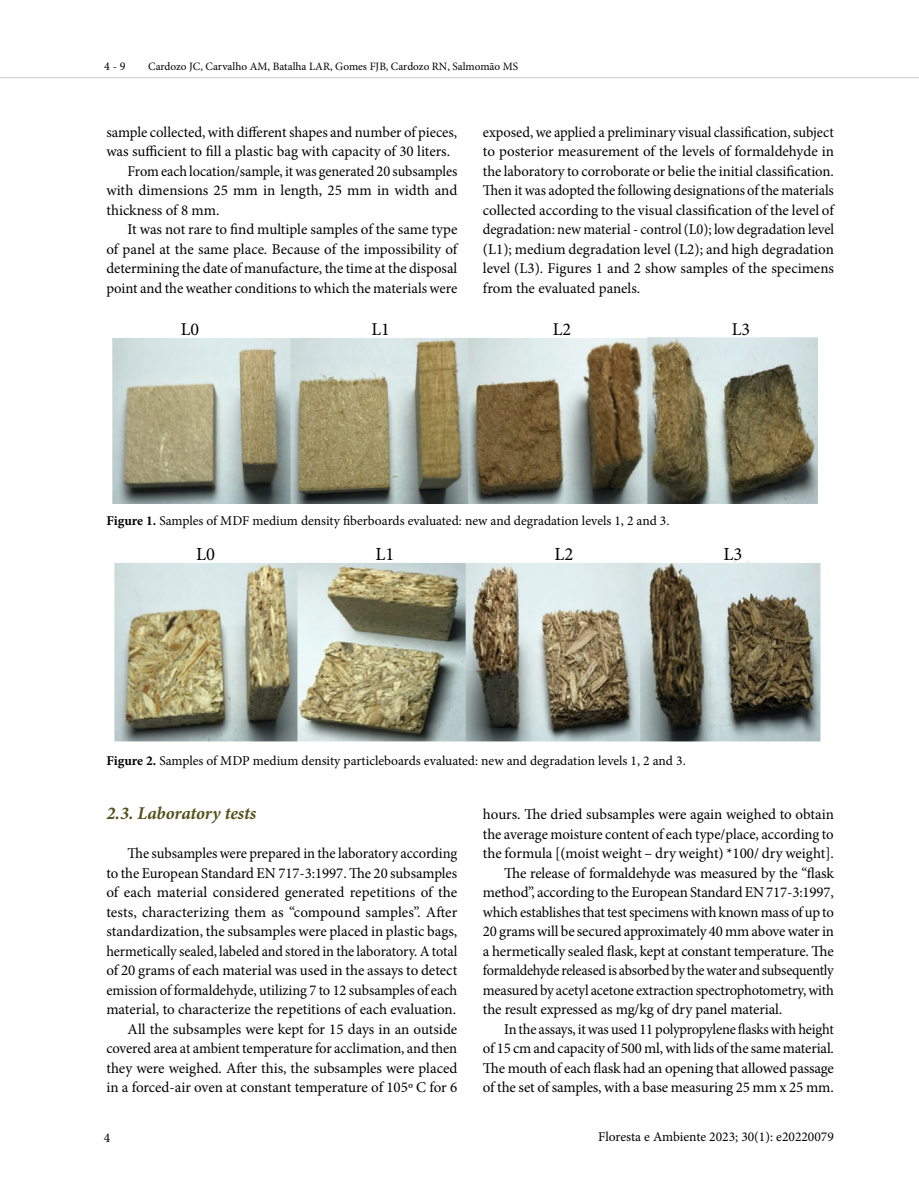
<style>
.page{position:relative;width:919px;height:1191px;background:#fff}
.page>*{position:absolute;margin:0;border:0;box-sizing:border-box;transform-origin:0 0}
.t1{font:18.6px "Minion Pro";color:#000}
.t2{font:italic 700 18px "Minion Pro";letter-spacing:-.005em;color:#55511c}
.t3{font:18px "Minion Pro";color:#000}
.t4{font:15px/19.5px "Minion Pro";letter-spacing:-.005em;color:#000;text-align:justify}
.t5{font:15px "Minion Pro";letter-spacing:-.005em;color:#000;scale:.95 1}
.t6{font:15px "Minion Pro";letter-spacing:-.005em;color:#000;scale:.96 1}
.t7{font:13.5px "Minion Pro";color:#000}
.t8{font:12px "Minion Pro";color:#000}
.t9{font:11.25px "Minion Pro";color:#000}
.s1{font-weight:700}
</style>
<div class="page">
<hr style="left:0;top:77px;width:918px;height:1px;background:#dadada">
<img style="left:112px;top:337px;width:706px;height:167px">
<img style="left:114px;top:561px;width:707px;height:181px">
<p class="t8" style="left:104px;top:58px;width:23px">4 - 9</p>
<p class="t9" style="left:148px;top:59px;width:371px">Cardozo JC, Carvalho AM, Batalha LAR, Gomes FJB, Cardozo RN, Salmomão MS</p>
<p class="t4" style="left:106px;top:122px;width:352px">sample collected, with different shapes and number of pieces,</p>
<p class="t4" style="left:106px;top:142px;width:345px">was sufficient to fill a plastic bag with capacity of 30 liters.</p>
<p class="t6" style="left:128px;top:161px;width:345px">From each location/sample, it was generated 20 subsamples</p>
<p class="t4" style="left:106px;top:181px;width:352px">with dimensions 25 mm in length, 25 mm in width and</p>
<p class="t4" style="left:106px;top:200px;width:115px">thickness of 8 mm.</p>
<p class="t4" style="left:128px;top:220px;width:331px">It was not rare to find multiple samples of the same type</p>
<p class="t4" style="left:106px;top:239px;width:352px">of panel at the same place. Because of the impossibility of</p>
<p class="t4" style="left:106px;top:259px;width:352px">determining the date of manufacture, the time at the disposal</p>
<p class="t4" style="left:106px;top:278px;width:352px">point and the weather conditions to which the materials were</p>
<p class="t4" style="left:483px;top:122px;width:352px">exposed, we applied a preliminary visual classification, subject to posterior measurement of the levels of formaldehyde in the laboratory to corroborate or belie the initial classification.<br>Then it was adopted the following designations of the materials collected according to the visual classification of the level of degradation: new material - control (L0); low degradation level (L1); medium degradation level (L2); and high degradation level (L3). Figures 1 and 2 show samples of the specimens from the evaluated panels.</p>
<p class="t3" style="left:181px;top:317px;width:20px">L0</p>
<p class="t3" style="left:371px;top:317px;width:20px">L1</p>
<p class="t3" style="left:553px;top:317px;width:20px">L2</p>
<p class="t3" style="left:731px;top:317px;width:20px">L3</p>
<p class="t7" style="left:106px;top:511px;width:564px"><span class="s1">Figure 1.</span> Samples of MDF medium density fiberboards evaluated: new and degradation levels 1, 2 and 3.</p>
<p class="t1" style="left:196px;top:541px;width:20px">L0</p>
<p class="t1" style="left:375px;top:541px;width:20px">L1</p>
<p class="t1" style="left:554px;top:541px;width:20px">L2</p>
<p class="t1" style="left:723px;top:541px;width:20px">L3</p>
<p class="t7" style="left:106px;top:752px;width:581px"><span class="s1">Figure 2.</span> Samples of MDP medium density particleboards evaluated: new and degradation levels 1, 2 and 3.</p>
<p class="t2" style="left:106px;top:800px;width:151px">2.3. Laboratory tests</p>
<p class="t4" style="left:106px;top:844px;width:352px;text-align:right">The subsamples were prepared in the laboratory according<br>to the European Standard EN 717-3:1997. The 20 subsamples of each material considered generated repetitions of the tests, characterizing them as “compound samples”. After standardization, the subsamples were placed in plastic bags, hermetically sealed, labeled and stored in the laboratory. A total of 20 grams of each material was used in the assays to detect emission of formaldehyde, utilizing 7 to 12 subsamples of each material, to characterize the repetitions of each evaluation.<br>All the subsamples were kept for 15 days in an outside covered area at ambient temperature for acclimation, and then they were weighed. After this, the subsamples were placed in a forced-air oven at constant temperature of 105º C for 6</p>
<p class="t4" style="left:483px;top:805px;width:352px">hours. The dried subsamples were again weighed to obtain</p>
<p class="t4" style="left:483px;top:824px;width:352px">the average moisture content of each type/place, according to</p>
<p class="t4" style="left:483px;top:844px;width:352px">the formula [(moist weight – dry weight) *100/ dry weight].</p>
<p class="t4" style="left:504px;top:863px;width:331px">The release of formaldehyde was measured by the “flask</p>
<p class="t4" style="left:483px;top:883px;width:352px">method”, according to the European Standard EN 717-3:1997,</p>
<p class="t4" style="left:483px;top:902px;width:352px">which establishes that test specimens with known mass of up to</p>
<p class="t4" style="left:483px;top:922px;width:352px">20 grams will be secured approximately 40 mm above water in</p>
<p class="t4" style="left:483px;top:941px;width:352px">a hermetically sealed flask, kept at constant temperature. The</p>
<p class="t5" style="left:483px;top:960px;width:371px">formaldehyde released is absorbed by the water and subsequently</p>
<p class="t4" style="left:483px;top:980px;width:352px">measured by acetyl acetone extraction spectrophotometry, with</p>
<p class="t4" style="left:483px;top:1000px;width:301px">the result expressed as mg/kg of dry panel material.</p>
<p class="t4" style="left:504px;top:1019px;width:331px">In the assays, it was used 11 polypropylene flasks with height</p>
<p class="t4" style="left:483px;top:1039px;width:352px">of 15 cm and capacity of 500 ml, with lids of the same material.</p>
<p class="t4" style="left:483px;top:1058px;width:352px">The mouth of each flask had an opening that allowed passage</p>
<p class="t4" style="left:483px;top:1078px;width:352px">of the set of samples, with a base measuring 25 mm x 25 mm.</p>
<p class="t7" style="left:104px;top:1128px;width:8px">4</p>
<p class="t7" style="left:598px;top:1127px;width:237px">Floresta e Ambiente 2023; 30(1): e20220079</p>
</div>
